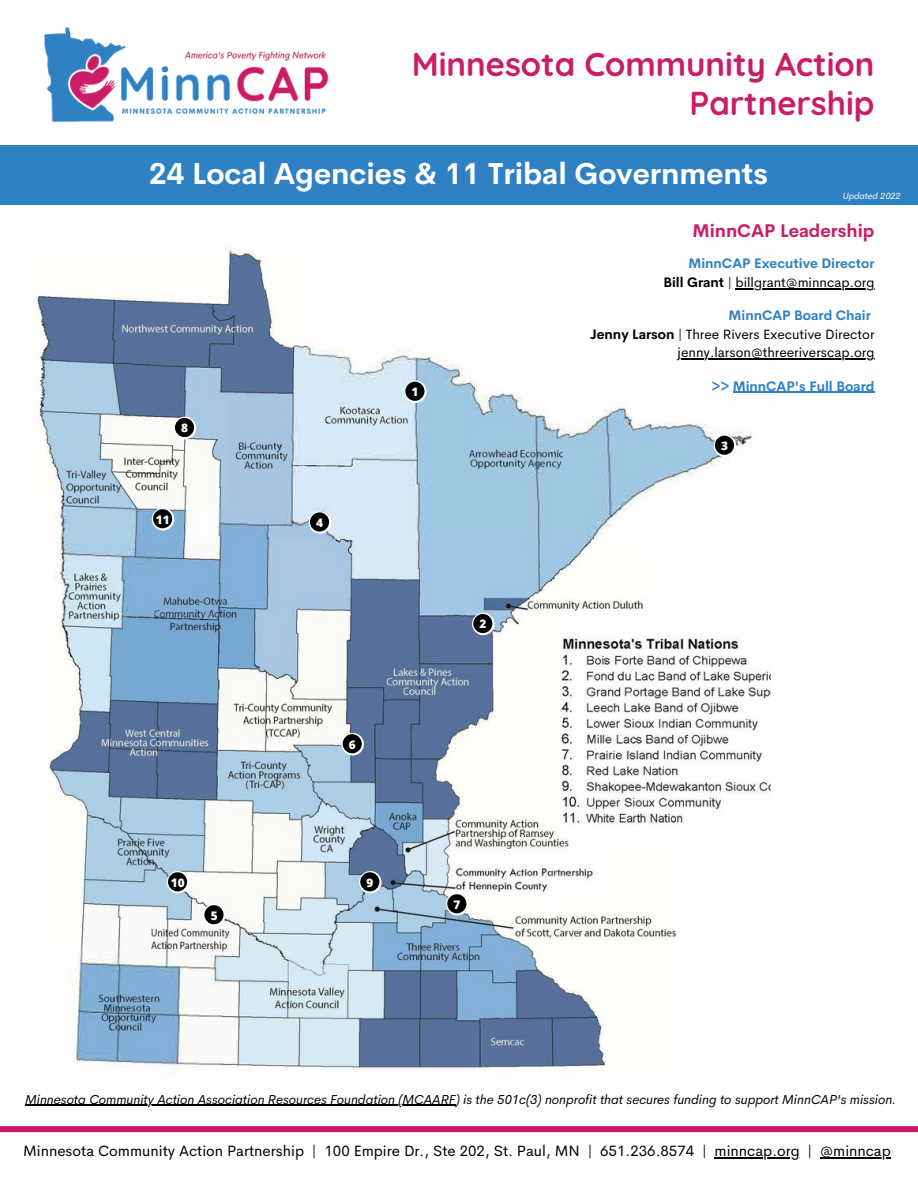
<style>
.page{position:relative;width:918px;height:1188px;background:#fff}
.page>*{position:absolute;margin:0;border:0;box-sizing:border-box;transform-origin:0 0}
.t1{font:700 33px/38.2px "Quicksand";color:#cb1c68;text-align:right}
.t2{font:700 29.7px "Cerebri Sans";color:#fff}
.t3{font:700 18px "Cerebri Sans";color:#cb1c68}
.t4{font:15px "Cerebri Sans";color:#000}
.t5{font:13.5px "Cerebri Sans";color:#000}
.t6{font:700 13.5px "Cerebri Sans";color:#3081c4}
.t7{font:italic 13.05px "Cerebri Sans";color:#000}
.t8{font:800 11.85px "Open Sans";color:#fbfefd}
.t9{font:italic 9px "Cerebri Sans";color:#fff}
.s1{font-weight:700}
</style>
<div class="page">
<svg style="left:0;top:1126px;width:918px;height:6px;background:#cb206a"></svg>
<img style="left:25px;top:246px;width:746px;height:859px">
<svg style="left:404px;top:380px;width:23px;height:23px"></svg>
<div style="left:405px;top:382px;width:19px;height:19px;background:#000;border-radius:50%"></div>
<svg style="left:714px;top:434px;width:22px;height:23px"></svg>
<div style="left:715px;top:436px;width:19px;height:19px;background:#000;border-radius:50%"></div>
<svg style="left:174px;top:417px;width:22px;height:22px"></svg>
<div style="left:175px;top:418px;width:19px;height:19px;background:#000;border-radius:50%"></div>
<svg style="left:309px;top:511px;width:22px;height:23px"></svg>
<div style="left:310px;top:512px;width:19px;height:20px;background:#000;border-radius:50%"></div>
<svg style="left:152px;top:508px;width:22px;height:22px"></svg>
<div style="left:153px;top:509px;width:19px;height:19px;background:#000;border-radius:50%"></div>
<svg style="left:472px;top:613px;width:23px;height:22px"></svg>
<div style="left:473px;top:614px;width:19px;height:19px;background:#000;border-radius:50%"></div>
<svg style="left:341px;top:733px;width:23px;height:22px"></svg>
<div style="left:343px;top:734px;width:19px;height:19px;background:#000;border-radius:50%"></div>
<svg style="left:167px;top:871px;width:22px;height:23px"></svg>
<div style="left:168px;top:872px;width:19px;height:19px;background:#000;border-radius:50%"></div>
<svg style="left:203px;top:904px;width:23px;height:22px"></svg>
<div style="left:204px;top:905px;width:20px;height:19px;background:#000;border-radius:50%"></div>
<svg style="left:359px;top:871px;width:23px;height:23px"></svg>
<div style="left:360px;top:872px;width:19px;height:19px;background:#000;border-radius:50%"></div>
<svg style="left:446px;top:893px;width:23px;height:22px"></svg>
<div style="left:447px;top:894px;width:19px;height:19px;background:#000;border-radius:50%"></div>
<div style="left:0;top:145px;width:918px;height:60px;background:#3081c4"></div>
<hr style="left:715px;top:1157px;width:85px;height:1px;background:#000">
<hr style="left:820px;top:1157px;width:71px;height:1px;background:#000">
<img style="left:44px;top:27px;width:285px;height:96px">
<hr style="left:25px;top:1105px;width:431px;height:1px;background:#000">
<hr style="left:735px;top:288px;width:139px;height:1px;background:#000">
<hr style="left:678px;top:359px;width:196px;height:1px;background:#000">
<hr style="left:733px;top:392px;width:141px;height:1px;background:#3081c4">
<p class="t1" style="left:412px;top:45px;width:464px">Minnesota Community Action<br>Partnership</p>
<p class="t2" style="left:149px;top:154px;width:620px">24 Local Agencies &amp; 11 Tribal Governments</p>
<p class="t9" style="left:843px;top:190px;width:59px">Updated 2022</p>
<p class="t8" style="left:181px;top:420px;width:8px">8</p>
<p class="t8" style="left:156px;top:511px;width:15px">11</p>
<p class="t8" style="left:316px;top:514px;width:8px">4</p>
<p class="t8" style="left:412px;top:383px;width:8px">1</p>
<p class="t8" style="left:349px;top:736px;width:8px">6</p>
<p class="t8" style="left:480px;top:616px;width:8px">2</p>
<p class="t8" style="left:171px;top:874px;width:15px">10</p>
<p class="t8" style="left:211px;top:907px;width:8px">5</p>
<p class="t8" style="left:367px;top:874px;width:8px">9</p>
<p class="t8" style="left:454px;top:896px;width:8px">7</p>
<p class="t3" style="left:692px;top:219px;width:184px">MinnCAP Leadership</p>
<p class="t6" style="left:688px;top:255px;width:188px">MinnCAP Executive Director</p>
<p class="t5" style="left:663px;top:273px;width:213px"><span class="s1">Bill Grant</span> | billgrant@minncap.org</p>
<p class="t6" style="left:729px;top:306px;width:144px">MinnCAP Board Chair</p>
<p class="t5" style="left:590px;top:325px;width:286px"><span class="s1">Jenny Larson</span> | Three Rivers Executive Director</p>
<p class="t5" style="left:678px;top:344px;width:198px">jenny.larson@threeriverscap.org</p>
<p class="t6" style="left:712px;top:377px;width:164px">&gt;&gt; MinnCAP's Full Board</p>
<p class="t8" style="left:721px;top:437px;width:8px">3</p>
<p class="t7" style="left:25px;top:1091px;width:873px">Minnesota Community Action Association Resources Foundation (MCAARF) is the 501c(3) nonprofit that secures funding to support MinnCAP's mission.</p>
<p class="t4" style="left:23px;top:1141px;width:869px">Minnesota Community Action Partnership | 100 Empire Dr., Ste 202, St. Paul, MN | 651.236.8574 | minncap.org | @minncap</p>
</div>
